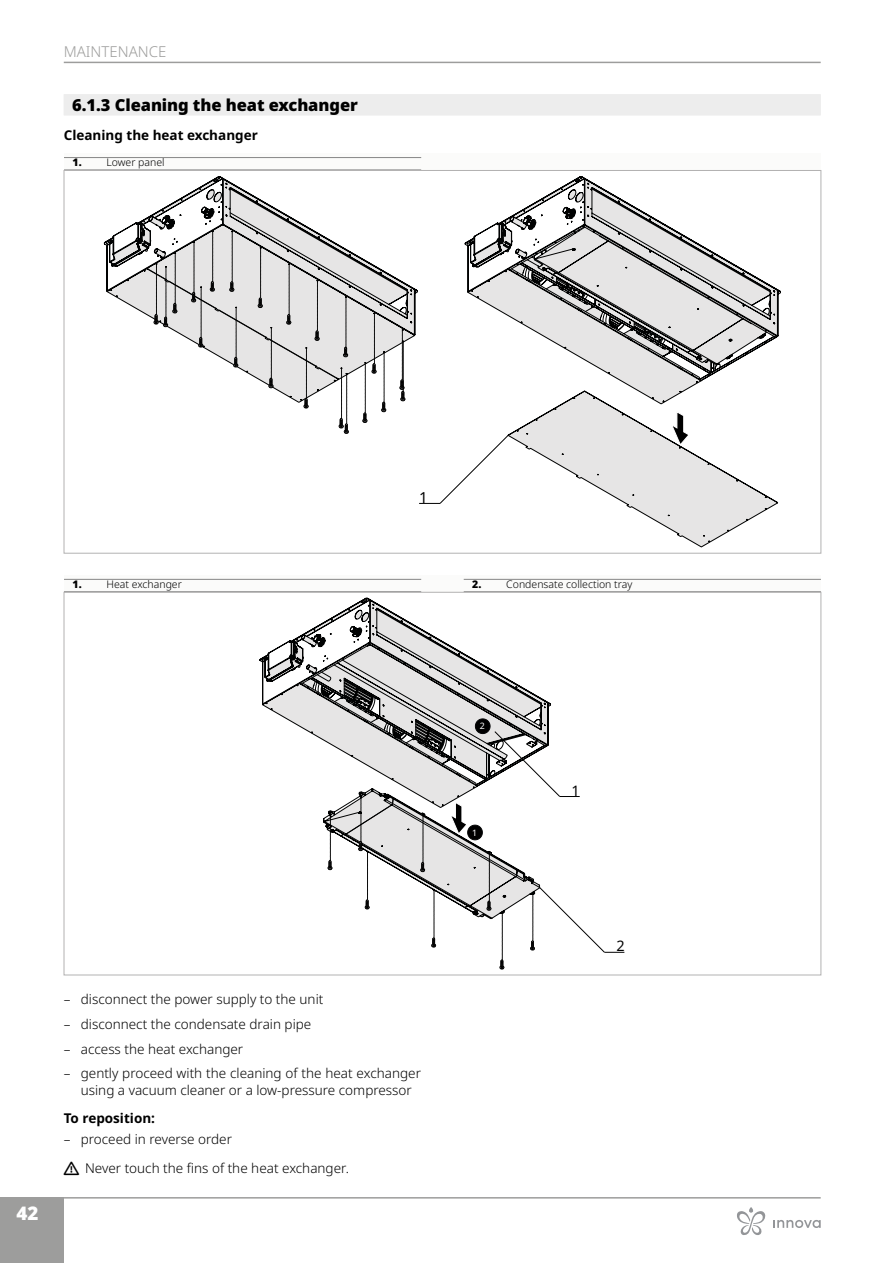
<style>
.page{position:relative;width:893px;height:1263px;background:#fff}
.page>*{position:absolute;margin:0;border:0;box-sizing:border-box;transform-origin:0 0}
.t1{font:900 18.75px "Noto Sans";color:#fff}
.t2{font:900 16.5px "Noto Sans";letter-spacing:-.005em;color:#000}
.t3{font:15.15px "Noto Sans";color:#000}
.t4{font:300 15px "Noto Sans";color:#9d9d9c}
.t5{font:14.55px "Noto Sans";color:#000}
.t6{font:300 13.5px/16.2px "Noto Sans";color:#000;text-align:center}
.t7{font:700 13.5px "Noto Sans";color:#000}
.t8{font:300 10.5px "Noto Sans";color:#000}
.t9{font:900 10.5px "Noto Sans";color:#000}
.t10{font:8.85px "Noto Sans";color:#fff}
</style>
<div class="page">
<hr style="left:64px;top:1197px;width:757px;height:1px;background:#9d9d9c">
<div style="left:0;top:1197px;width:64px;height:66px;background:#9d9d9c"></div>
<hr style="left:64px;top:62px;width:757px;height:1px;background:#9d9d9c">
<div style="left:64px;top:94px;width:757px;height:21px;background:#ededed"></div>
<div style="left:64px;top:153px;width:757px;height:17px;background:#fbfbfa"></div>
<hr style="left:64px;top:157px;width:357px;height:1px;background:#878787">
<svg style="left:104px;top:176px;width:314px;height:226px"></svg>
<svg style="left:230px;top:232px;width:4px;height:59px"></svg>
<svg style="left:258px;top:248px;width:4px;height:60px"></svg>
<svg style="left:286px;top:265px;width:5px;height:59px"></svg>
<svg style="left:315px;top:281px;width:4px;height:59px"></svg>
<svg style="left:343px;top:297px;width:5px;height:60px"></svg>
<svg style="left:154px;top:208px;width:61px;height:139px"></svg>
<svg style="left:233px;top:307px;width:5px;height:60px"></svg>
<svg style="left:269px;top:328px;width:4px;height:60px"></svg>
<svg style="left:304px;top:348px;width:4px;height:60px"></svg>
<svg style="left:339px;top:368px;width:9px;height:65px"></svg>
<svg style="left:363px;top:314px;width:23px;height:109px"></svg>
<svg style="left:400px;top:330px;width:5px;height:71px"></svg>
<svg style="left:507px;top:404px;width:271px;height:143px"></svg>
<svg style="left:465px;top:177px;width:163px;height:116px"></svg>
<svg style="left:561px;top:283px;width:220px;height:121px"></svg>
<svg style="left:468px;top:203px;width:299px;height:162px"></svg>
<svg style="left:669px;top:410px;width:21px;height:37px"></svg>
<svg style="left:419px;top:435px;width:89px;height:69px"></svg>
<div style="left:64px;top:575px;width:757px;height:17px;background:#fbfbfa"></div>
<hr style="left:64px;top:579px;width:357px;height:1px;background:#878787">
<hr style="left:64px;top:591px;width:357px;height:1px;background:#878787">
<hr style="left:464px;top:579px;width:357px;height:1px;background:#878787">
<hr style="left:464px;top:591px;width:357px;height:1px;background:#878787">
<svg style="left:260px;top:600px;width:364px;height:369px"></svg>
<svg style="left:773px;top:1220px;width:48px;height:8px"></svg>
<svg style="left:737px;top:1207px;width:29px;height:28px"></svg>
<p class="t4" style="left:64px;top:41px;width:94px">Mai nte nance</p>
<p class="t2" style="left:72px;top:93px;width:287px">6.1.3 Cleaning the heat exchanger</p>
<p class="t7" style="left:64px;top:126px;width:196px">Cleaning the heat exchanger</p>
<p class="t9" style="left:73px;top:154px;width:9px">1.</p>
<p class="t8" style="left:107px;top:155px;width:60px">Lower panel</p>
<p class="t3" style="left:419px;top:486px;width:10px">1</p>
<p class="t9" style="left:73px;top:576px;width:9px">1.</p>
<p class="t8" style="left:107px;top:577px;width:77px">Heat exchanger</p>
<p class="t9" style="left:472px;top:576px;width:9px">2.</p>
<p class="t8" style="left:506px;top:577px;width:128px">Condensate collection tray</p>
<p class="t10" style="left:480px;top:720px;width:7px">2</p>
<p class="t10" style="left:472px;top:826px;width:7px">1</p>
<h1 class="t1" style="left:17px;top:1199px;width:23px">42</h1>
<p class="t6" style="left:64px;top:991px;width:261px">– disconnect the power supply to the unit</p>
<p class="t6" style="left:64px;top:1016px;width:249px">– disconnect the condensate drain pipe</p>
<p class="t6" style="left:64px;top:1041px;width:181px">– access the heat exchanger</p>
<p class="t6" style="left:64px;top:1066px;width:359px">– gently proceed with the cleaning of the heat exchanger using a vacuum cleaner or a low-pressure compressor</p>
<p class="t7" style="left:64px;top:1109px;width:93px">To reposition:</p>
<p class="t6" style="left:85px;top:1125px;width:265px;line-height:29px;text-align:left;text-indent:-21px">– proceed in reverse order<br>Never touch the fins of the heat exchanger.</p>
<p class="t5" style="left:571px;top:780px;width:10px">1</p>
<p class="t5" style="left:617px;top:936px;width:10px">2</p>
</div>
